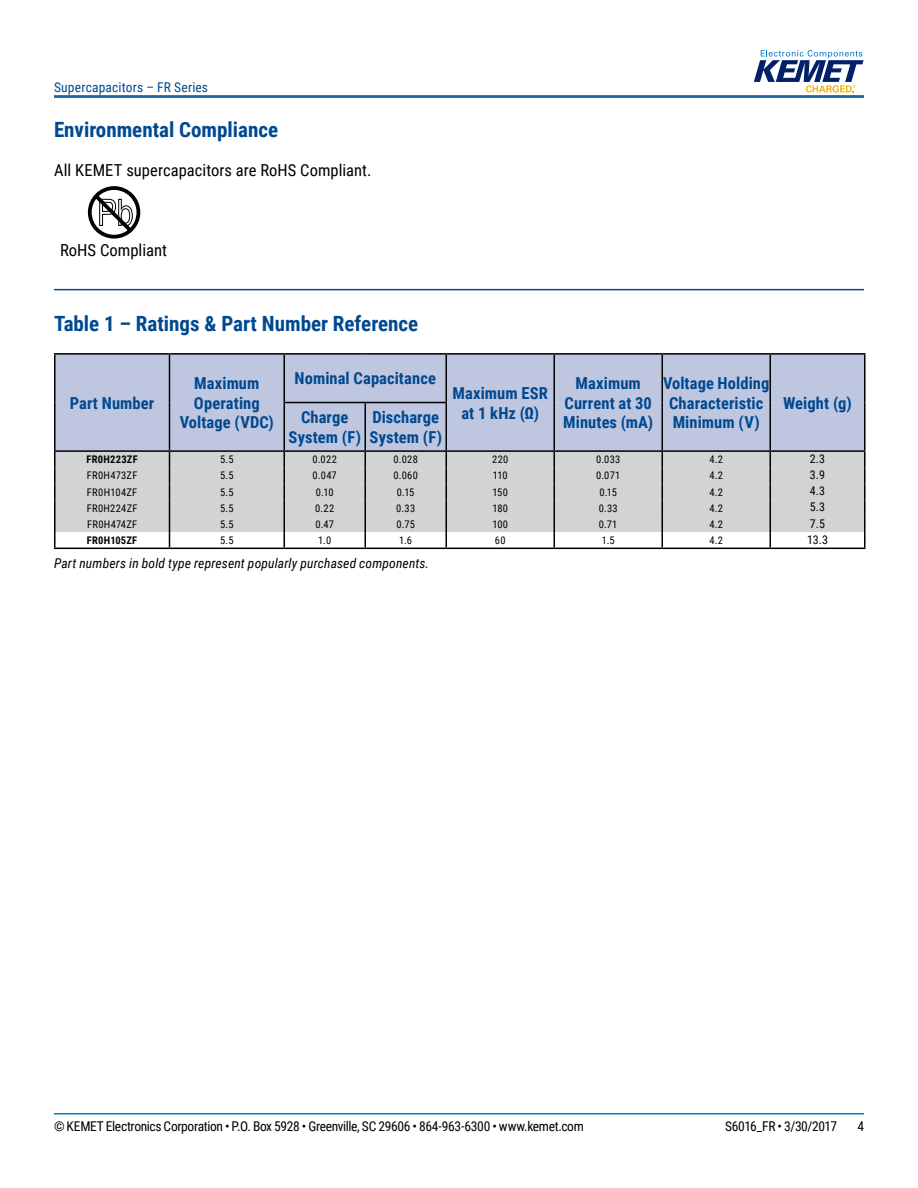
<style>
.page{position:relative;width:918px;height:1188px;background:#fff}
.page>*{position:absolute;margin:0;border:0;box-sizing:border-box;transform-origin:0 0}
.t1{font:700 21px "Roboto Condensed";color:#004990}
.t2{font:16.65px "Roboto Condensed";color:#000}
.t3{font:700 16.5px/19.8px "Roboto Condensed";letter-spacing:.005em;color:#004990;text-align:center}
.t4{font:16.5px "Roboto Condensed";letter-spacing:.005em;color:#000}
.t5{font:13.5px "Roboto Condensed";letter-spacing:-.025em;color:#000}
.t6{font:italic 13.5px "Roboto Condensed";letter-spacing:.01em;color:#000}
.t7{font:13.5px "Roboto Condensed";letter-spacing:.015em;color:#004990}
.t8{font:12px "Roboto Condensed";color:#000}
.t9{font:10.5px "Roboto Condensed";letter-spacing:.03em;color:#000}
.t10{font:700 10.5px "Roboto Condensed";letter-spacing:.025em;color:#000}
</style>
<div class="page">
<hr style="left:54px;top:1113px;width:810px;height:2px;background:#007dc3">
<hr style="left:54px;top:96px;width:810px;height:2px;background:#007dc3">
<svg style="left:754px;top:50px;width:110px;height:43px"></svg>
<hr style="left:54px;top:95px;width:810px;height:2px;background:#004990">
<hr style="left:54px;top:289px;width:810px;height:1px;background:#004990">
<div style="left:88px;top:186px;width:52px;height:53px;border:4px solid #010101;border-radius:50%"></div>
<svg style="left:91px;top:191px;width:45px;height:45px"></svg>
<div style="left:56px;top:355px;width:808px;height:95px;background:#bfc6e0"></div>
<hr style="left:770px;top:353px;width:96px;height:2px;background:#000">
<hr style="left:864px;top:355px;width:2px;height:48px;background:#000">
<hr style="left:864px;top:403px;width:2px;height:47px;background:#000">
<hr style="left:662px;top:353px;width:108px;height:2px;background:#000">
<hr style="left:770px;top:355px;width:1px;height:48px;background:#000">
<hr style="left:770px;top:403px;width:1px;height:47px;background:#000">
<hr style="left:554px;top:353px;width:108px;height:2px;background:#000">
<hr style="left:662px;top:355px;width:1px;height:48px;background:#000">
<hr style="left:662px;top:403px;width:1px;height:47px;background:#000">
<hr style="left:446px;top:353px;width:108px;height:2px;background:#000">
<hr style="left:554px;top:355px;width:1px;height:48px;background:#000">
<hr style="left:364px;top:403px;width:2px;height:47px;background:#000">
<hr style="left:446px;top:403px;width:1px;height:47px;background:#000">
<hr style="left:554px;top:403px;width:1px;height:47px;background:#000">
<hr style="left:170px;top:353px;width:114px;height:2px;background:#000">
<hr style="left:284px;top:403px;width:1px;height:47px;background:#000">
<hr style="left:54px;top:353px;width:116px;height:2px;background:#000">
<hr style="left:54px;top:355px;width:2px;height:48px;background:#000">
<hr style="left:169px;top:355px;width:1px;height:48px;background:#000">
<hr style="left:54px;top:403px;width:2px;height:47px;background:#000">
<hr style="left:169px;top:403px;width:1px;height:47px;background:#000">
<hr style="left:284px;top:353px;width:81px;height:2px;background:#000">
<hr style="left:284px;top:355px;width:1px;height:47px;background:#000">
<hr style="left:365px;top:353px;width:81px;height:2px;background:#000">
<hr style="left:446px;top:355px;width:1px;height:47px;background:#000">
<hr style="left:284px;top:402px;width:81px;height:1px;background:#000">
<hr style="left:365px;top:402px;width:82px;height:1px;background:#000">
<hr style="left:54px;top:450px;width:116px;height:2px;background:#000">
<hr style="left:170px;top:450px;width:114px;height:2px;background:#000">
<hr style="left:284px;top:450px;width:81px;height:2px;background:#000">
<hr style="left:365px;top:450px;width:81px;height:2px;background:#000">
<hr style="left:446px;top:450px;width:108px;height:2px;background:#000">
<hr style="left:554px;top:450px;width:108px;height:2px;background:#000">
<hr style="left:662px;top:450px;width:108px;height:2px;background:#000">
<hr style="left:770px;top:450px;width:96px;height:2px;background:#000">
<hr style="left:54px;top:548px;width:116px;height:1px;background:#000">
<hr style="left:170px;top:548px;width:114px;height:1px;background:#000">
<hr style="left:284px;top:548px;width:81px;height:1px;background:#000">
<hr style="left:365px;top:548px;width:81px;height:1px;background:#000">
<hr style="left:446px;top:548px;width:108px;height:1px;background:#000">
<hr style="left:554px;top:548px;width:108px;height:1px;background:#000">
<hr style="left:662px;top:548px;width:108px;height:1px;background:#000">
<hr style="left:770px;top:548px;width:96px;height:1px;background:#000">
<svg style="left:54px;top:452px;width:812px;height:96px"></svg>
<p class="t7" style="left:54px;top:78px;width:156px">Supercapacitors – FR Series</p>
<p class="t1" style="left:54px;top:115px;width:226px">Environmental Compliance</p>
<p class="t4" style="left:54px;top:159px;width:319px">All KEMET supercapacitors are RoHS Compliant.</p>
<p class="t2" style="left:60px;top:239px;width:109px">RoHS Compliant</p>
<p class="t1" style="left:54px;top:309px;width:366px">Table 1 – Ratings &amp; Part Number Reference</p>
<p class="t3" style="left:70px;top:392px;width:86px">Part Number</p>
<p class="t3" style="left:180px;top:372px;width:96px">Maximum<br>Operating<br>Voltage (VDC)</p>
<p class="t3" style="left:295px;top:368px;width:143px">Nominal Capacitance</p>
<p class="t3" style="left:289px;top:407px;width:74px">Charge<br>System (F)</p>
<p class="t3" style="left:369px;top:407px;width:74px;text-align:left">Discharge<br>System (F)</p>
<p class="t3" style="left:453px;top:382px;width:97px">Maximum ESR at 1 kHz (Ω)</p>
<p class="t3" style="left:563px;top:372px;width:92px">Maximum<br>Current at 30<br>Minutes (mA)</p>
<p class="t3" style="left:663px;top:372px;width:108px">Voltage Holding<br>Characteristic<br>Minimum (V)</p>
<p class="t3" style="left:783px;top:392px;width:70px">Weight (g)</p>
<p class="t10" style="left:87px;top:452px;width:53px">FR0H223ZF</p>
<p class="t9" style="left:220px;top:452px;width:15px">5.5</p>
<p class="t9" style="left:313px;top:452px;width:26px">0.022</p>
<p class="t9" style="left:394px;top:452px;width:26px">0.028</p>
<p class="t9" style="left:492px;top:452px;width:18px">220</p>
<p class="t9" style="left:596px;top:452px;width:26px">0.033</p>
<p class="t9" style="left:710px;top:452px;width:15px">4.2</p>
<p class="t8" style="left:810px;top:450px;width:17px">2.3</p>
<p class="t9" style="left:87px;top:468px;width:52px">FR0H473ZF</p>
<p class="t9" style="left:220px;top:468px;width:15px">5.5</p>
<p class="t9" style="left:313px;top:468px;width:26px">0.047</p>
<p class="t9" style="left:394px;top:468px;width:26px">0.060</p>
<p class="t9" style="left:493px;top:468px;width:17px">110</p>
<p class="t9" style="left:596px;top:468px;width:26px">0.071</p>
<p class="t9" style="left:709px;top:468px;width:15px">4.2</p>
<p class="t8" style="left:810px;top:466px;width:17px">3.9</p>
<p class="t9" style="left:87px;top:484px;width:52px">FR0H104ZF</p>
<p class="t9" style="left:220px;top:484px;width:15px">5.5</p>
<p class="t9" style="left:316px;top:484px;width:19px">0.10</p>
<p class="t9" style="left:397px;top:484px;width:19px">0.15</p>
<p class="t9" style="left:492px;top:484px;width:17px">150</p>
<p class="t9" style="left:599px;top:484px;width:19px">0.15</p>
<p class="t9" style="left:710px;top:484px;width:15px">4.2</p>
<p class="t8" style="left:810px;top:483px;width:17px">4.3</p>
<p class="t9" style="left:87px;top:501px;width:52px">FR0H224ZF</p>
<p class="t9" style="left:220px;top:501px;width:15px">5.5</p>
<p class="t9" style="left:315px;top:501px;width:21px">0.22</p>
<p class="t9" style="left:396px;top:501px;width:20px">0.33</p>
<p class="t9" style="left:492px;top:501px;width:17px">180</p>
<p class="t9" style="left:599px;top:501px;width:20px">0.33</p>
<p class="t9" style="left:710px;top:501px;width:15px">4.2</p>
<p class="t8" style="left:810px;top:499px;width:17px">5.3</p>
<p class="t9" style="left:87px;top:517px;width:52px">FR0H474ZF</p>
<p class="t9" style="left:220px;top:517px;width:15px">5.5</p>
<p class="t9" style="left:315px;top:517px;width:20px">0.47</p>
<p class="t9" style="left:397px;top:517px;width:20px">0.75</p>
<p class="t9" style="left:492px;top:517px;width:17px">100</p>
<p class="t9" style="left:599px;top:517px;width:20px">0.71</p>
<p class="t9" style="left:710px;top:517px;width:15px">4.2</p>
<p class="t8" style="left:810px;top:515px;width:17px">7.5</p>
<p class="t10" style="left:87px;top:533px;width:52px">FR0H105ZF</p>
<p class="t9" style="left:220px;top:533px;width:15px">5.5</p>
<p class="t9" style="left:318px;top:533px;width:14px">1.0</p>
<p class="t9" style="left:399px;top:533px;width:14px">1.6</p>
<p class="t9" style="left:495px;top:533px;width:12px">60</p>
<p class="t9" style="left:602px;top:533px;width:14px">1.5</p>
<p class="t9" style="left:709px;top:533px;width:15px">4.2</p>
<p class="t8" style="left:807px;top:531px;width:22px">13.3</p>
<p class="t6" style="left:54px;top:554px;width:377px">Part numbers in bold type represent popularly purchased components.</p>
<p class="t5" style="left:54px;top:1116px;width:531px">© KEMET Electronics Corporation • P.O. Box 5928 • Greenville, SC 29606 • 864-963-6300 • www.kemet.com</p>
<p class="t5" style="left:725px;top:1116px;width:113px">S6016_FR • 3/30/2017</p>
<p class="t5" style="left:857px;top:1116px;width:8px">4</p>
</div>
